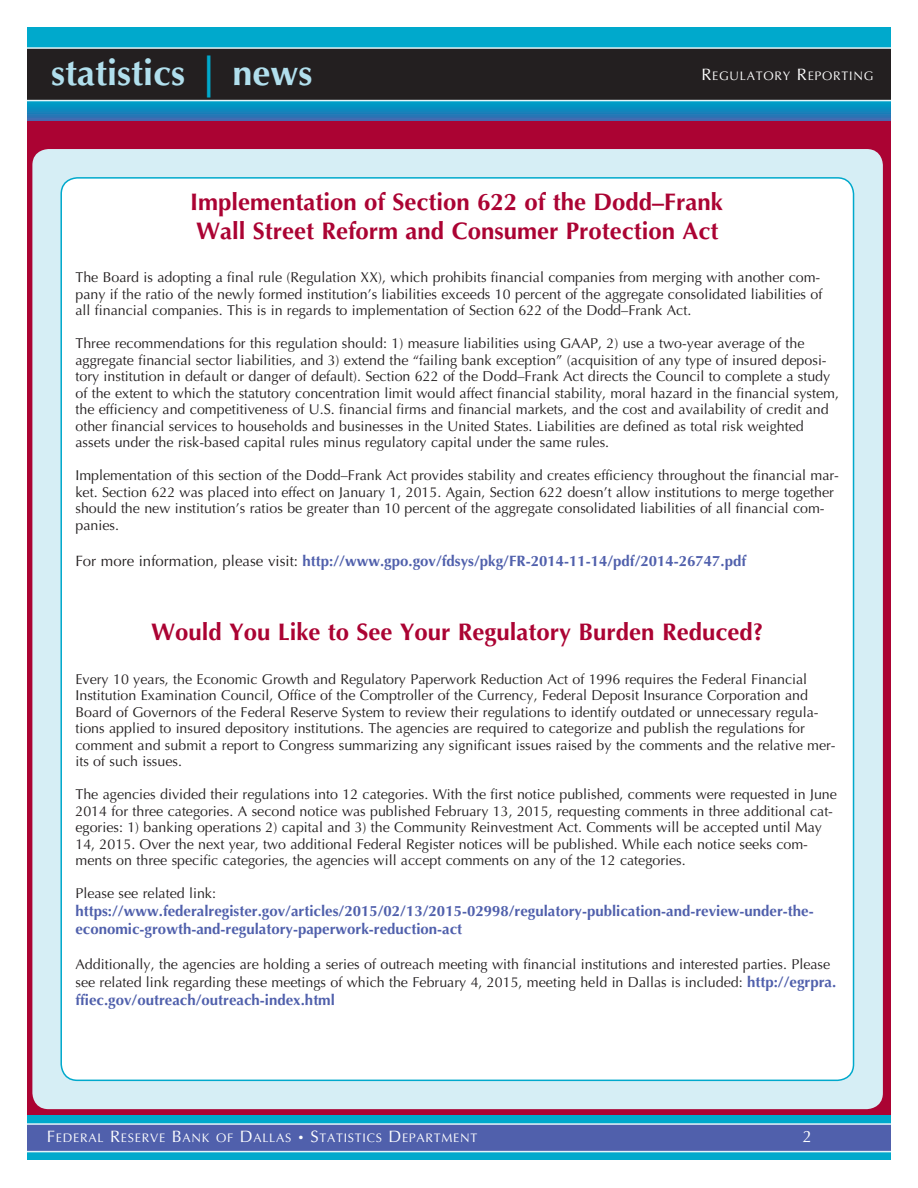
<style>
.page{position:relative;width:918px;height:1188px;background:#fff}
.page>*{position:absolute;margin:0;border:0;box-sizing:border-box;transform-origin:0 0}
.t1{font:700 36px "Optima LT Std";color:#b1dfed}
.Bodyw_tab{font:700 24px/28.8px "Optima LT Std";color:#ab0333}
.t2{font:16.5px "Optima LT Std";color:#fff}
.t3{font:700 15px/18px "Optima LT Std";color:#5060ac}
.t4{font:14.25px/16.5px "Optima LT Std";color:#231f20}
.t5{font:12.3px "Optima LT Std";letter-spacing:.06em;color:#fff}
.s1{font-size:42px;color:#00a9cc}
.s2{font-size:16.5px}
.s3{font-weight:400;color:#231f20}
.s4{font-weight:700;font-size:15px;color:#5060ac}
.s5{font-size:10.5px}
</style>
<div class="page">
<svg style="left:27px;top:101px;width:864px;height:21px;background:#227fb5"></svg>
<div style="left:27px;top:122px;width:864px;height:994px;background:#ab0333"></div>
<div style="left:27px;top:1116px;width:864px;height:44px;background:#00a9cc"></div>
<div style="left:27px;top:27px;width:864px;height:26px;background:#00a9cc"></div>
<div style="left:14px;top:48px;width:888px;height:53px;background:#231f20"></div>
<div style="left:14px;top:47px;width:889px;height:54px;border:2px solid #e4f4f8"></div>
<div style="left:2px;top:1124px;width:915px;height:28px;background:#5060ac"></div>
<div style="left:2px;top:1123px;width:916px;height:29px;border:2px solid #e4f4f8"></div>
<div style="left:891px;top:0;width:27px;height:1188px;background:#fff"></div>
<div style="left:0;top:0;width:27px;height:1188px;background:#fff"></div>
<div style="left:32px;top:149px;width:851px;height:960px;background:#d6eef5;border-radius:16px"></div>
<div style="left:61px;top:178px;width:793px;height:902px;background:#fff;border-radius:16px"></div>
<p class="t1" style="left:51px;top:52px;width:263px">statistics <span class="s1">|</span> news</p>
<p class="t5" style="left:701px;top:69px;width:174px"><span class="s2">R</span>EGULATORY <span class="s2">R</span>EPORTING</p>
<p class="Bodyw_tab" style="left:190px;top:188px;width:534px">Implementation of Section 622 of the Dodd–Frank<br>Wall Street Reform and Consumer Protection Act</p>
<p class="t4" style="left:75px;top:269px;width:748px">The Board is adopting a final rule (Regulation XX), which prohibits financial companies from merging with another com&shy;pany if the ratio of the newly formed institution’s liabilities exceeds 10 percent of the aggregate consolidated liabilities of all financial companies. This is in regards to implementation of Section 622 of the Dodd–Frank Act.</p>
<p class="t4" style="left:75px;top:335px;width:765px">Three recommendations for this regulation should: 1) measure liabilities using GAAP, 2) use a two-year average of the aggregate financial sector liabilities, and 3) extend the “failing bank exception” (acquisition of any type of insured deposi&shy;tory institution in default or danger of default). Section 622 of the Dodd–Frank Act directs the Council to complete a study of the extent to which the statutory concentration limit would affect financial stability, moral hazard in the financial system, the efficiency and competitiveness of U.S. financial firms and financial markets, and the cost and availability of credit and other financial services to households and businesses in the United States. Liabilities are defined as total risk weighted assets under the risk-based capital rules minus regulatory capital under the same rules.</p>
<p class="t4" style="left:75px;top:467px;width:765px">Implementation of this section of the Dodd–Frank Act provides stability and creates efficiency throughout the financial mar&shy;ket. Section 622 was placed into effect on January 1, 2015. Again, Section 622 doesn’t allow institutions to merge together should the new institution’s ratios be greater than 10 percent of the aggregate consolidated liabilities of all financial com&shy;panies.</p>
<p class="t3" style="left:75px;top:552px;width:672px"><span class="s3">For more information, please visit:</span> http://www.gpo.gov/fdsys/pkg/FR-2014-11-14/pdf/2014-26747.pdf</p>
<p class="Bodyw_tab" style="left:151px;top:618px;width:614px">Would You Like to See Your Regulatory Burden Reduced?</p>
<p class="t4" style="left:75px;top:671px;width:762px">Every 10 years, the Economic Growth and Regulatory Paperwork Reduction Act of 1996 requires the Federal Financial Institution Examination Council, Office of the Comptroller of the Currency, Federal Deposit Insurance Corporation and Board of Governors of the Federal Reserve System to review their regulations to identify outdated or unnecessary regula&shy;tions applied to insured depository institutions. The agencies are required to categorize and publish the regulations for comment and submit a report to Congress summarizing any significant issues raised by the comments and the relative mer&shy;its of such issues.</p>
<p class="t4" style="left:75px;top:786px;width:763px">The agencies divided their regulations into 12 categories. With the first notice published, comments were requested in June 2014 for three categories. A second notice was published February 13, 2015, requesting comments in three additional cat&shy;egories: 1) banking operations 2) capital and 3) the Community Reinvestment Act. Comments will be accepted until May 14, 2015. Over the next year, two additional Federal Register notices will be published. While each notice seeks com&shy;ments on three specific categories, the agencies will accept comments on any of the 12 categories.</p>
<p class="t4" style="left:75px;top:885px;width:142px">Please see related link:</p>
<p class="t3" style="left:75px;top:902px;width:740px">https://www.federalregister.gov/articles/2015/02/13/2015-02998/regulatory-publication-and-review-under-the&shy;economic-growth-and-regulatory-paperwork-reduction-act</p>
<p class="t4" style="left:75px;top:955px;width:762px;line-height:18px">Additionally, the agencies are holding a series of outreach meeting with financial institutions and interested parties. Please see related link regarding these meetings of which the February 4, 2015, meeting held in Dallas is included: <span class="s4">http://egrpra.</span></p>
<p class="t3" style="left:75px;top:991px;width:261px">ffiec.gov/outreach/outreach-index.html</p>
<p class="t5" style="left:47px;top:1131px;width:432px"><span class="s2">F</span>EDERAL <span class="s2">R</span>ESERVE <span class="s2">B</span>ANK OF <span class="s2">D</span>ALLAS <span class="s5">•</span> <span class="s2">S</span>TATISTICS <span class="s2">D</span> EPARTMENT</p>
<p class="t2" style="left:803px;top:1127px;width:11px">2</p>
</div>
